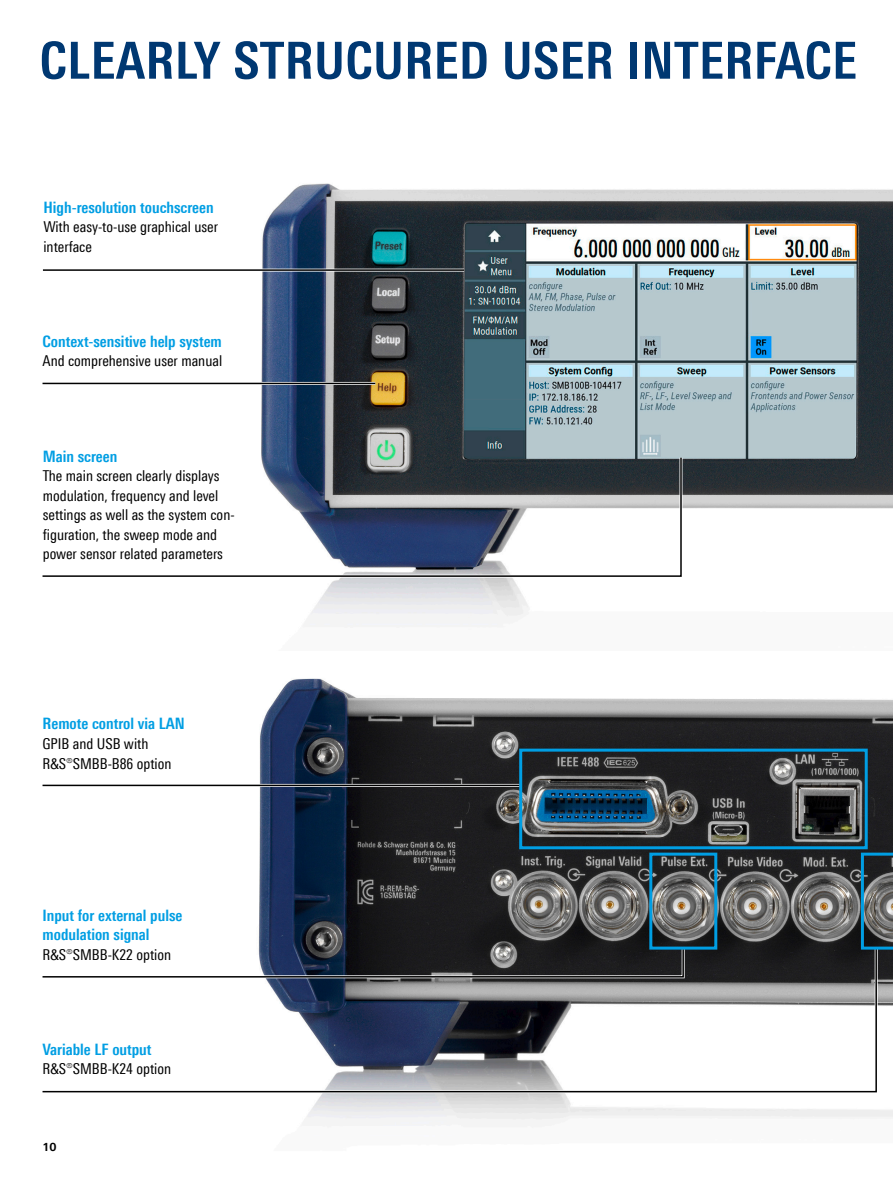
<style>
.page{position:relative;width:893px;height:1191px;background:#fff}
.page>*{position:absolute;margin:0;border:0;box-sizing:border-box;transform-origin:0 0}
.Seiten_Headline_34Pt_blau_IVZ{font:700 condensed 51px "Linotype Universfor RS";letter-spacing:.01em;color:#003872}
.Absatzfett_cyan{font:700 condensed 15.75px/19.2px "Linotype Universfor RS";color:#009ee3}
._10_pt_cond_Haupttext{font:condensed 15px/19.5px "Linotype Universfor RS";color:#000}
.t1{font:700 11.25px "Linotype Universfor RS";color:#000}
.s1{font-weight:300;font-stretch:normal}
</style>
<div class="page">
<img style="left:261px;top:183px;width:632px;height:445px">
<img style="left:258px;top:678px;width:635px;height:450px">
<hr style="left:43px;top:382px;width:332px;height:3px;background:#fff">
<hr style="left:43px;top:383px;width:332px;height:1px;background:#000">
<hr style="left:43px;top:269px;width:421px;height:3px;background:#fff">
<hr style="left:43px;top:269px;width:421px;height:2px;background:#000">
<svg style="left:261px;top:455px;width:423px;height:124px"></svg>
<svg style="left:42px;top:456px;width:640px;height:121px"></svg>
<hr style="left:43px;top:784px;width:477px;height:3px;background:#fff">
<hr style="left:43px;top:784px;width:477px;height:2px;background:#000">
<svg style="left:42px;top:946px;width:836px;height:147px"></svg>
<div style="left:519px;top:748px;width:349px;height:101px;border:3px solid #009ee3"></div>
<div style="left:649px;top:852px;width:68px;height:97px;border:3px solid #009ee3"></div>
<svg style="left:861px;top:852px;width:32px;height:97px"></svg>
<p class="Seiten_Headline_34Pt_blau_IVZ" style="left:40px;top:30px;width:819px">CLEARLY STRUCURED USER INTERFACE</p>
<p class="Absatzfett_cyan" style="left:43px;top:197px;width:172px">High-resolution touchscreen</p>
<p class="_10_pt_cond_Haupttext" style="left:43px;top:217px;width:176px">With easy-to-use graphical user interface</p>
<p class="Absatzfett_cyan" style="left:43px;top:331px;width:181px">Context-sensitive help system</p>
<p class="_10_pt_cond_Haupttext" style="left:43px;top:351px;width:181px">And comprehensive user manual</p>
<p class="Absatzfett_cyan" style="left:43px;top:446px;width:76px">Main screen</p>
<p class="_10_pt_cond_Haupttext" style="left:43px;top:466px;width:193px">The main screen clearly displays modulation, frequency and level settings as well as the system con&shy;figuration, the sweep mode and power sensor related parameters</p>
<p class="Absatzfett_cyan" style="left:43px;top:714px;width:144px">Remote control via LAN</p>
<p class="_10_pt_cond_Haupttext" style="left:43px;top:734px;width:130px">GPIB and USB with<br>R&amp;S<span class="s1">®</span>SMBB-B86 option</p>
<p class="Absatzfett_cyan" style="left:43px;top:905px;width:141px">Input for external pulse modulation signal</p>
<p class="_10_pt_cond_Haupttext" style="left:43px;top:944px;width:130px">R&amp;S<span class="s1">®</span>SMBB-K22 option</p>
<p class="Absatzfett_cyan" style="left:43px;top:1039px;width:111px">Variable LF output</p>
<p class="_10_pt_cond_Haupttext" style="left:43px;top:1059px;width:130px">R&amp;S<span class="s1">®</span>SMBB-K24 option</p>
<p class="t1" style="left:43px;top:1139px;width:16px">10</p>
</div>
